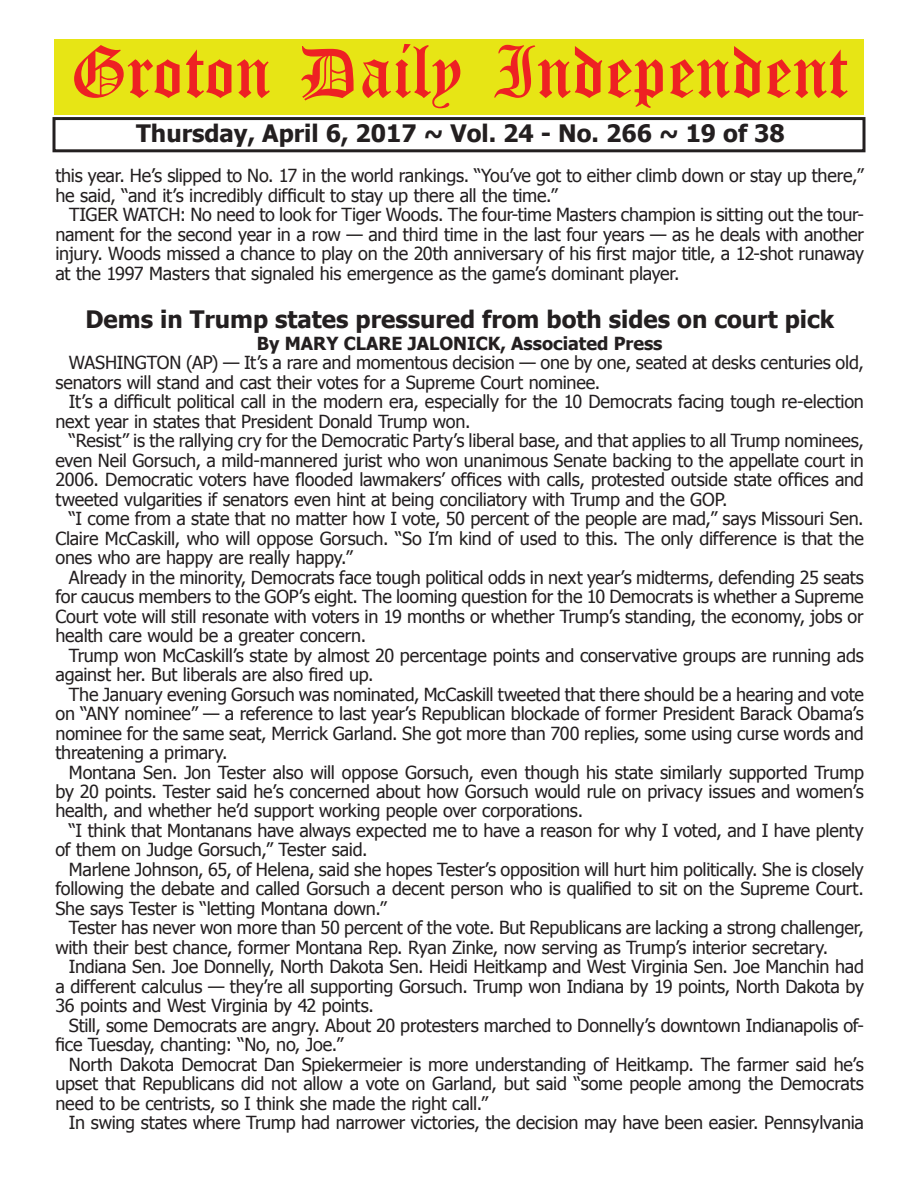
<style>
.page{position:relative;width:918px;height:1188px;background:#fff}
.page>*{position:absolute;margin:0;border:0;box-sizing:border-box;transform-origin:0 0}
.t1{font:54px "Old English Five";color:#ee2123}
.t2{font:700 24px "Tahoma";color:#231f20}
.t3{font:18px/19.5px "Tahoma";letter-spacing:-.01em;color:#231f20;text-align:justify}
.t4{font:700 18px "Tahoma";color:#231f20}
</style>
<div class="page">
<div style="left:52px;top:117px;width:814px;height:35px;border:3px solid #231f20"></div>
<div style="left:54px;top:40px;width:810px;height:75px;background:#e7e515"></div>
<h1 class="t1" style="left:70px;top:47px;width:779px">Groton Daily Independent</h1>
<h2 class="t2" style="left:136px;top:116px;width:650px">Thursday, April 6, 2017 ~ Vol. 24 - No. 266 ~ 19 of 38</h2>
<p class="t3" style="left:56px;top:165px;width:810px">this year. He’s slipped to No. 17 in the world rankings. “You’ve got to either climb down or stay up there,” he said, “and it’s incredibly difficult to stay up there all the time.”</p>
<p class="t3" style="left:56px;top:204px;width:810px;text-indent:14px">TIGER WATCH: No need to look for Tiger Woods. The four-time Masters champion is sitting out the tour&shy;nament for the second year in a row — and third time in the last four years — as he deals with another injury. Woods missed a chance to play on the 20th anniversary of his first major title, a 12-shot runaway at the 1997 Masters that signaled his emergence as the game’s dominant player.</p>
<h2 class="t2" style="left:85px;top:302px;width:750px">Dems in Trump states pressured from both sides on court pick</h2>
<p class="t4" style="left:257px;top:330px;width:407px">By MARY CLARE JALONICK, Associated Press</p>
<p class="t3" style="left:55px;top:352px;width:810px;text-indent:13px">WASHINGTON (AP) — It’s a rare and momentous decision — one by one, seated at desks centuries old, senators will stand and cast their votes for a Supreme Court nominee.</p>
<p class="t3" style="left:55px;top:391px;width:810px;text-indent:13px">It’s a difficult political call in the modern era, especially for the 10 Democrats facing tough re-election next year in states that President Donald Trump won.</p>
<p class="t3" style="left:55px;top:430px;width:810px;text-indent:13px">“Resist” is the rallying cry for the Democratic Party’s liberal base, and that applies to all Trump nominees, even Neil Gorsuch, a mild-mannered jurist who won unanimous Senate backing to the appellate court in 2006. Democratic voters have flooded lawmakers’ offices with calls, protested outside state offices and tweeted vulgarities if senators even hint at being conciliatory with Trump and the GOP.</p>
<p class="t3" style="left:55px;top:508px;width:810px;text-indent:13px">“I come from a state that no matter how I vote, 50 percent of the people are mad,” says Missouri Sen.<br>Claire McCaskill, who will oppose Gorsuch. “So I’m kind of used to this. The only difference is that the ones who are happy are really happy.”</p>
<p class="t3" style="left:55px;top:566px;width:810px;text-indent:13px">Already in the minority, Democrats face tough political odds in next year’s midterms, defending 25 seats for caucus members to the GOP’s eight. The looming question for the 10 Democrats is whether a Supreme Court vote will still resonate with voters in 19 months or whether Trump’s standing, the economy, jobs or health care would be a greater concern.</p>
<p class="t3" style="left:55px;top:644px;width:810px;text-indent:13px">Trump won McCaskill’s state by almost 20 percentage points and conservative groups are running ads against her. But liberals are also fired up.</p>
<p class="t3" style="left:55px;top:683px;width:810px;text-indent:13px">The January evening Gorsuch was nominated, McCaskill tweeted that there should be a hearing and vote on “ANY nominee” — a reference to last year’s Republican blockade of former President Barack Obama’s nominee for the same seat, Merrick Garland. She got more than 700 replies, some using curse words and threatening a primary.</p>
<p class="t3" style="left:55px;top:761px;width:810px;text-indent:13px">Montana Sen. Jon Tester also will oppose Gorsuch, even though his state similarly supported Trump by 20 points. Tester said he’s concerned about how Gorsuch would rule on privacy issues and women’s health, and whether he’d support working people over corporations.</p>
<p class="t3" style="left:55px;top:820px;width:810px;text-indent:13px">“I think that Montanans have always expected me to have a reason for why I voted, and I have plenty of them on Judge Gorsuch,” Tester said.</p>
<p class="t3" style="left:55px;top:859px;width:810px;text-indent:13px">Marlene Johnson, 65, of Helena, said she hopes Tester’s opposition will hurt him politically. She is closely following the debate and called Gorsuch a decent person who is qualified to sit on the Supreme Court.<br>She says Tester is “letting Montana down.”</p>
<p class="t3" style="left:55px;top:917px;width:810px;text-indent:13px">Tester has never won more than 50 percent of the vote. But Republicans are lacking a strong challenger, with their best chance, former Montana Rep. Ryan Zinke, now serving as Trump’s interior secretary.</p>
<p class="t3" style="left:55px;top:956px;width:810px;text-indent:13px">Indiana Sen. Joe Donnelly, North Dakota Sen. Heidi Heitkamp and West Virginia Sen. Joe Manchin had a different calculus — they’re all supporting Gorsuch. Trump won Indiana by 19 points, North Dakota by 36 points and West Virginia by 42 points.</p>
<p class="t3" style="left:55px;top:1015px;width:810px;text-indent:14px">Still, some Democrats are angry. About 20 protesters marched to Donnelly’s downtown Indianapolis of&shy;fice Tuesday, chanting: “No, no, Joe.”</p>
<p class="t3" style="left:55px;top:1054px;width:810px;text-indent:14px">North Dakota Democrat Dan Spiekermeier is more understanding of Heitkamp. The farmer said he’s upset that Republicans did not allow a vote on Garland, but said “some people among the Democrats need to be centrists, so I think she made the right call.”</p>
<p class="t3" style="left:69px;top:1112px;width:796px">In swing states where Trump had narrower victories, the decision may have been easier. Pennsylvania</p>
</div>
